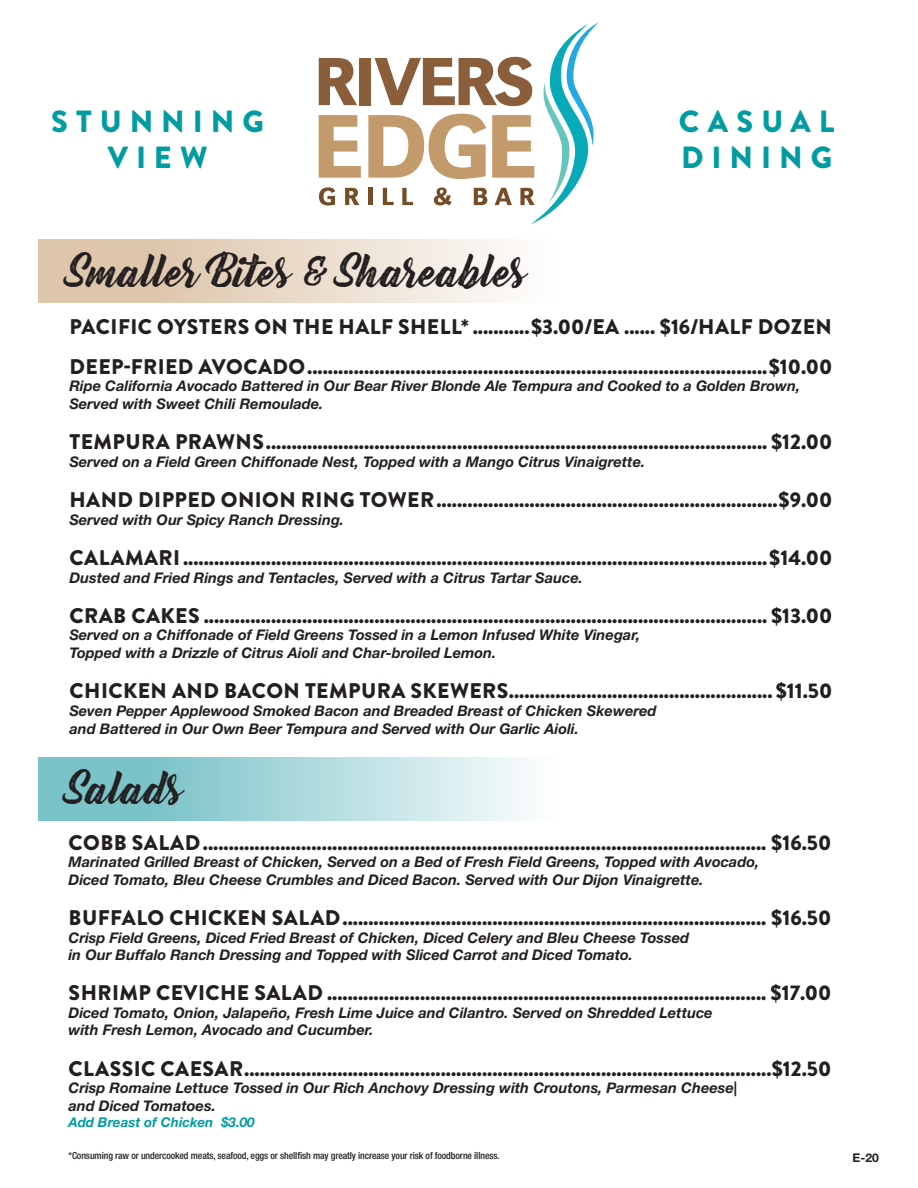
<style>
.page{position:relative;width:918px;height:1188px;background:#fff}
.page>*{position:absolute;margin:0;border:0;box-sizing:border-box;transform-origin:0 0}
.t1{font:40.8px "Bernadette Rough";color:#231f20}
.t2{font:900 30.6px/36.8px "Brandon Grotesque";letter-spacing:.26em;color:#009ca1;text-align:center}
.t3{font:900 21.15px "Brandon Grotesque";letter-spacing:.02em;color:#231f20}
.t4{font:italic 700 14.7px/17.5px "Helvetica Neue";color:#231f20}
.t5{font:italic 700 13.5px "Helvetica Neue";color:#009ca1}
.t6{font:700 12px "Helvetica Neue";color:#231f20}
.t7{font:500 condensed 9.75px "Helvetica Neue";letter-spacing:-.01em;color:#231f20}
</style>
<div class="page">
<div style="left:38px;top:239px;width:520px;height:63px;background:linear-gradient(to right,#d8bc9d,#fdfcfb)"></div>
<svg style="left:38px;top:757px;width:487px;height:63px;background:#a8d7db"></svg>
<svg style="left:319px;top:58px;width:38px;height:47px"></svg>
<div style="left:360px;top:58px;width:11px;height:47px;background:#8a5d3b"></div>
<svg style="left:319px;top:115px;width:42px;height:63px"></svg>
<svg style="left:319px;top:187px;width:16px;height:18px"></svg>
<svg style="left:345px;top:188px;width:14px;height:17px"></svg>
<svg style="left:368px;top:22px;width:231px;height:203px"></svg>
<p class="t2" style="left:51px;top:103px;width:214px">STUNNING<br>VIEW</p>
<p class="t2" style="left:679px;top:103px;width:157px;text-align:left">CASUAL<br>DINING</p>
<p class="t1" style="left:69px;top:239px;width:459px">Smaller Bites &amp; Shareables</p>
<p class="t3" style="left:70px;top:311px;width:764px">PACIFIC OYSTERS ON THE HALF SHELL* ...........$3.00/EA ...... $16/HALF DOZEN</p>
<p class="t3" style="left:70px;top:352px;width:764px">DEEP-FRIED AVOCADO.........................................................................................$10.00</p>
<p class="t4" style="left:69px;top:377px;width:732px">Ripe California Avocado Battered in Our Bear River Blonde Ale Tempura and Cooked to a Golden Brown,<br>Served with Sweet Chili Remoulade.</p>
<p class="t3" style="left:70px;top:427px;width:764px">TEMPURA PRAWNS................................................................................................. $12.00</p>
<p class="t4" style="left:69px;top:453px;width:577px">Served on a Field Green Chiffonade Nest, Topped with a Mango Citrus Vinaigrette.</p>
<p class="t3" style="left:70px;top:485px;width:764px">HAND DIPPED ONION RING TOWER..................................................................$9.00</p>
<p class="t4" style="left:69px;top:511px;width:276px">Served with Our Spicy Ranch Dressing.</p>
<p class="t3" style="left:70px;top:543px;width:764px">CALAMARI.................................................................................................................$14.00</p>
<p class="t4" style="left:69px;top:568px;width:515px">Dusted and Fried Rings and Tentacles, Served with a Citrus Tartar Sauce.</p>
<p class="t3" style="left:70px;top:600px;width:764px">CRAB CAKES ............................................................................................................. $13.00</p>
<p class="t4" style="left:69px;top:626px;width:572px">Served on a Chiffonade of Field Greens Tossed in a Lemon Infused White Vinegar,<br>Topped with a Drizzle of Citrus Aioli and Char-broiled Lemon.</p>
<p class="t3" style="left:70px;top:676px;width:764px">CHICKEN AND BACON TEMPURA SKEWERS................................................... $11.50</p>
<p class="t4" style="left:69px;top:701px;width:589px;line-height:18px">Seven Pepper Applewood Smoked Bacon and Breaded Breast of Chicken Skewered and Battered in Our Own Beer Tempura and Served with Our Garlic Aioli.</p>
<p class="t1" style="left:68px;top:756px;width:116px">Salads</p>
<p class="t3" style="left:69px;top:827px;width:764px">COBB SALAD............................................................................................................. $16.50</p>
<p class="t4" style="left:68px;top:853px;width:692px">Marinated Grilled Breast of Chicken, Served on a Bed of Fresh Field Greens, Topped with Avocado,<br>Diced Tomato, Bleu Cheese Crumbles and Diced Bacon. Served with Our Dijon Vinaigrette.</p>
<p class="t3" style="left:69px;top:903px;width:764px">BUFFALO CHICKEN SALAD.................................................................................. $16.50</p>
<p class="t4" style="left:68px;top:928px;width:622px">Crisp Field Greens, Diced Fried Breast of Chicken, Diced Celery and Bleu Cheese Tossed in Our Buffalo Ranch Dressing and Topped with Sliced Carrot and Diced Tomato.</p>
<p class="t3" style="left:69px;top:978px;width:764px">SHRIMP CEVICHE SALAD ..................................................................................... $17.00</p>
<p class="t4" style="left:68px;top:1004px;width:646px">Diced Tomato, Onion, Jalapeño, Fresh Lime Juice and Cilantro. Served on Shredded Lettuce with Fresh Lemon, Avocado and Cucumber.</p>
<p class="t3" style="left:69px;top:1053px;width:764px">CLASSIC CAESAR......................................................................................................$12.50</p>
<p class="t4" style="left:68px;top:1079px;width:670px">Crisp Romaine Lettuce Tossed in Our Rich Anchovy Dressing with Croutons, Parmesan Cheese| and Diced Tomatoes.</p>
<p class="t5" style="left:68px;top:1114px;width:188px">Add Breast of Chicken $3.00</p>
<p class="t7" style="left:68px;top:1150px;width:433px">*Consuming raw or undercooked meats, seafood, eggs or shellfish may greatly increase your risk of foodborne illness.</p>
<p class="t6" style="left:853px;top:1151px;width:28px">E-20</p>
</div>
